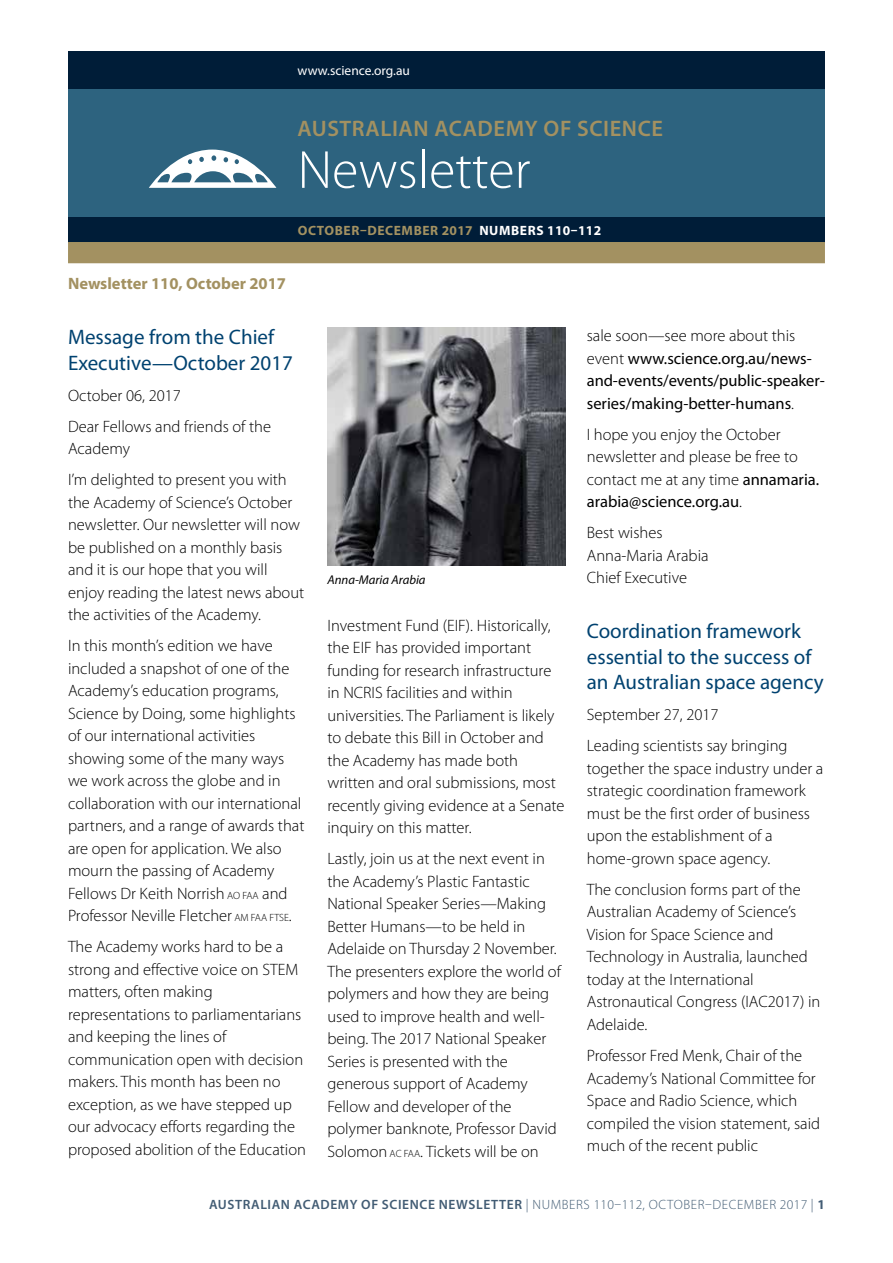
<style>
.page{position:relative;width:893px;height:1263px;background:#fff}
.page>*{position:absolute;margin:0;border:0;box-sizing:border-box;transform-origin:0 0}
.t1{font:300 54px "Myriad Pro";color:#fff}
.t2{font:600 22.5px "Myriad Pro";letter-spacing:.025em;color:#a39161}
.t3{font:21px/25.5px "Myriad Pro";color:#004270}
.t4{font:300 16.5px/22.5px "Myriad Pro";color:#000}
.t5{font:16.5px/22.5px "Myriad Pro";color:#000}
.t6{font:700 16.5px "Myriad Pro";color:#a39161}
.t7{font:300 13.5px "Myriad Pro";letter-spacing:.045em;color:#425c74}
.t8{font:700 13.5px "Myriad Pro";letter-spacing:.045em;color:#a39161}
.t9{font:13.5px "Myriad Pro";color:#fff}
.t10{font:italic 12.75px "Myriad Pro";color:#000}
.s1{color:#fff}
.s2{font-size:10.5px}
.s3{font-weight:300}
.s4{font-weight:400}
.s5{font-weight:600}
.s6{font-weight:700}
</style>
<div class="page">
<div style="left:68px;top:51px;width:757px;height:38px;background:#001d38"></div>
<div style="left:68px;top:89px;width:757px;height:128px;background:#2d637f"></div>
<svg style="left:149px;top:150px;width:127px;height:38px"></svg>
<div style="left:68px;top:217px;width:757px;height:25px;background:#001d38"></div>
<div style="left:68px;top:242px;width:757px;height:21px;background:#a39161"></div>
<img style="left:327px;top:327px;width:239px;height:239px">
<p class="t9" style="left:298px;top:63px;width:114px">www.science.org.au</p>
<h2 class="t2" style="left:298px;top:116px;width:367px">AUSTRALIAN ACADEMY OF SCIENCE</h2>
<h1 class="t1" style="left:298px;top:140px;width:234px">Newsletter</h1>
<p class="t8" style="left:298px;top:223px;width:305px">OCTOBER–DECEMBER 2017 <span class="s1">NUMBERS 110–112</span></p>
<p class="t6" style="left:68px;top:274px;width:219px">Newsletter 110, October 2017</p>
<p class="t3" style="left:68px;top:325px;width:226px">Message from the Chief<br>Executive—October 2017</p>
<p class="t4" style="left:68px;top:380px;width:205px;line-height:31px">October 06, 2017<br>Dear Fellows and friends of the</p>
<p class="t4" style="left:68px;top:433px;width:220px;line-height:31px">Academy<br>I’m delighted to present you with</p>
<p class="t4" style="left:68px;top:491px;width:238px">the Academy of Science’s October newsletter. Our newsletter will now be published on a monthly basis and it is our hope that you will enjoy reading the latest news about the activities of the Academy.</p>
<p class="t4" style="left:68px;top:635px;width:238px">In this month’s edition we have included a snapshot of one of the Academy’s education programs, Science by Doing, some highlights of our international activities showing some of the many ways we work across the globe and in collaboration with our international partners, and a range of awards that are open for application. We also mourn the passing of Academy Fellows Dr Keith Norrish <span class="s2">AO FAA</span> and Professor Neville Fletcher <span class="s2">AM FAA FTSE</span>.</p>
<p class="t4" style="left:68px;top:936px;width:239px">The Academy works hard to be a strong and effective voice on STEM matters, often making representations to parliamentarians and keeping the lines of communication open with decision makers. This month has been no exception, as we have stepped up our advocacy efforts regarding the proposed abolition of the Education</p>
<p class="t10" style="left:327px;top:573px;width:100px">Anna-Maria Arabia</p>
<p class="t4" style="left:327px;top:614px;width:239px">Investment Fund (EIF). Historically, the EIF has provided important funding for research infrastructure in NCRIS facilities and within universities. The Parliament is likely to debate this Bill in October and the Academy has made both written and oral submissions, most recently giving evidence at a Senate inquiry on this matter.</p>
<p class="t4" style="left:327px;top:848px;width:235px">Lastly, join us at the next event in the Academy’s Plastic Fantastic<br>National Speaker Series—Making<br>Better Humans—to be held in<br>Adelaide on Thursday 2 November.<br>The presenters explore the world of polymers and how they are being used to improve health and well&shy;being. The 2017 National Speaker<br>Series is presented with the generous support of Academy<br>Fellow and developer of the polymer banknote, Professor David<br>Solomon <span class="s2">AC FAA</span>. Tickets will be on</p>
<p class="t5" style="left:587px;top:325px;width:239px"><span class="s3">sale soon—see more about this event</span> www.science.org.au/news&shy;and-events/events/public-speaker&shy;series/making-better-humans<span class="s3">.</span></p>
<p class="t4" style="left:587px;top:423px;width:234px">I hope you enjoy the October newsletter and please be free to contact me at any time <span class="s4">annamaria. arabia@science.org.au</span>.</p>
<p class="t4" style="left:587px;top:522px;width:123px">Best wishes<br>Anna-Maria Arabia<br>Chief Executive</p>
<p class="t3" style="left:587px;top:619px;width:239px">Coordination framework essential to the success of an Australian space agency</p>
<p class="t4" style="left:587px;top:700px;width:202px;line-height:31px">September 27, 2017<br>Leading scientists say bringing</p>
<p class="t4" style="left:587px;top:757px;width:238px">together the space industry under a strategic coordination framework must be the first order of business upon the establishment of a home-grown space agency.</p>
<p class="t4" style="left:587px;top:878px;width:235px">The conclusion forms part of the<br>Australian Academy of Science’s<br>Vision for Space Science and<br>Technology in Australia, launched today at the International<br>Astronautical Congress (IAC2017) in<br>Adelaide.</p>
<p class="t4" style="left:587px;top:1044px;width:235px">Professor Fred Menk, Chair of the<br>Academy’s National Committee for<br>Space and Radio Science, which compiled the vision statement, said much of the recent public</p>
<p class="t7" style="left:209px;top:1197px;width:617px"><span class="s5">AUSTRALIAN ACADEMY OF SCIENCE NEWSLETTER</span> | NUMBERS 110–112, OCTOBER–DECEMBER 2017 | <span class="s6">1</span></p>
</div>
